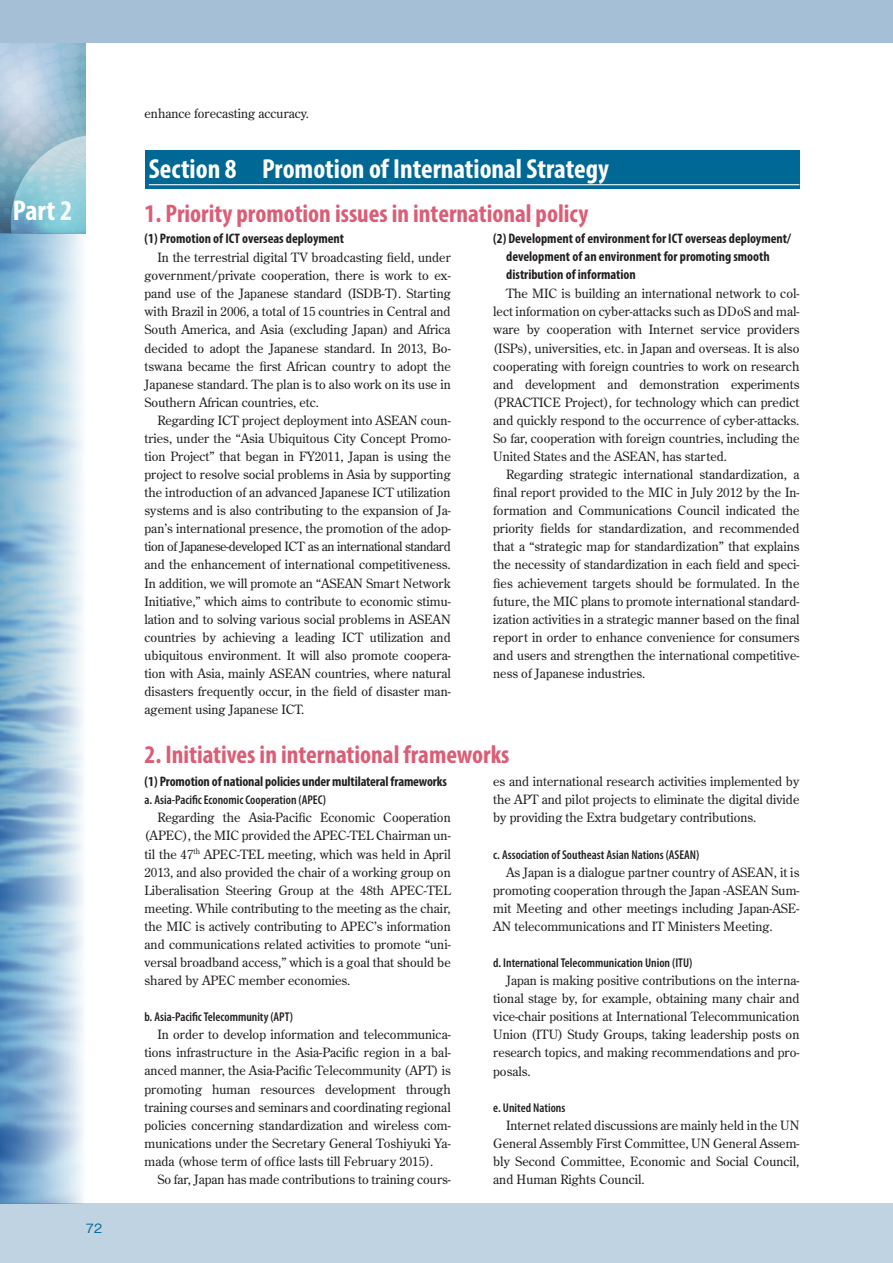
<style>
.page{position:relative;width:893px;height:1263px;background:#fff}
.page>*{position:absolute;margin:0;border:0;box-sizing:border-box;transform-origin:0 0}
.t1{font:700 condensed 28.65px "Myriad Pro";color:#fff}
.t2{font:700 condensed 27.6px "Myriad Pro";color:#fff}
.t3{font:700 condensed 25.5px "Myriad Pro";color:#db5d76}
.t4{font:700 condensed 13.8px/18.1px "Myriad Pro";color:#231f20}
.t5{font:12.75px/18.1px "Century Old Style Std";color:#231f20;text-align:justify}
.t6{font:600 condensed 12.75px "Myriad Pro";color:#231f20}
.t7{font:12.75px "Century Old Style Std";letter-spacing:-.03em;color:#231f20}
.t8{font:500 12.75px "Gothic BBB Pr 6";color:#006894}
</style>
<div class="page">
<div style="left:145px;top:150px;width:654px;height:39px;background:#006894"></div>
<hr style="left:149px;top:184px;width:650px;height:1px;background:#fff">
<svg style="left:0;top:43px;width:86px;height:191px;background:#9ec3d5"></svg>
<div style="left:0;top:1203px;width:893px;height:60px;background:#c0d3e3"></div>
<div style="left:0;top:0;width:893px;height:43px;background:#a4bfd6"></div>
<svg style="left:0;top:234px;width:83px;height:969px;background:#a2c5de"></svg>
<h1 class="t1" style="left:13px;top:193px;width:61px">Part 2</h1>
<p class="t8" style="left:86px;top:1218px;width:18px">72</p>
<p class="t5" style="left:145px;top:104px;width:166px">enhance forecasting accuracy.</p>
<p class="t2" style="left:149px;top:151px;width:462px">Section 8 Promotion of International Strategy</p>
<p class="t3" style="left:145px;top:197px;width:445px">1. Priority promotion issues in international policy</p>
<p class="t4" style="left:145px;top:229px;width:201px">(1) Promotion of ICT overseas deployment</p>
<p class="t5" style="left:157px;top:248px;width:295px">In the terrestrial digital TV broadcasting field, under</p>
<p class="t5" style="left:145px;top:266px;width:308px">government/private cooperation, there is work to ex-</p>
<p class="t5" style="left:145px;top:284px;width:308px">pand use of the Japanese standard (ISDB-T). Starting</p>
<p class="t5" style="left:145px;top:302px;width:308px">with Brazil in 2006, a total of 15 countries in Central and</p>
<p class="t5" style="left:145px;top:320px;width:308px">South America, and Asia (excluding Japan) and Africa</p>
<p class="t5" style="left:145px;top:339px;width:308px">decided to adopt the Japanese standard. In 2013, Bo-</p>
<p class="t5" style="left:145px;top:357px;width:308px">tswana became the first African country to adopt the</p>
<p class="t5" style="left:145px;top:375px;width:308px">Japanese standard. The plan is to also work on its use in</p>
<p class="t5" style="left:145px;top:393px;width:176px">Southern African countries, etc.</p>
<p class="t5" style="left:157px;top:411px;width:295px">Regarding ICT project deployment into ASEAN coun-</p>
<p class="t5" style="left:145px;top:429px;width:308px">tries, under the “Asia Ubiquitous City Concept Promo-</p>
<p class="t5" style="left:145px;top:447px;width:308px">tion Project” that began in FY2011, Japan is using the</p>
<p class="t5" style="left:145px;top:465px;width:308px">project to resolve social problems in Asia by supporting</p>
<p class="t5" style="left:145px;top:483px;width:308px">the introduction of an advanced Japanese ICT utilization</p>
<p class="t5" style="left:145px;top:501px;width:308px">systems and is also contributing to the expansion of Ja-</p>
<p class="t5" style="left:145px;top:519px;width:308px">pan’s international presence, the promotion of the adop-</p>
<p class="t7" style="left:145px;top:538px;width:308px">tion of Japanese-developed ICT as an international standard</p>
<p class="t5" style="left:145px;top:555px;width:308px">and the enhancement of international competitiveness.</p>
<p class="t5" style="left:145px;top:574px;width:308px">In addition, we will promote an “ASEAN Smart Network</p>
<p class="t5" style="left:145px;top:592px;width:308px">Initiative,” which aims to contribute to economic stimu-</p>
<p class="t5" style="left:145px;top:610px;width:308px">lation and to solving various social problems in ASEAN</p>
<p class="t5" style="left:145px;top:628px;width:308px">countries by achieving a leading ICT utilization and</p>
<p class="t5" style="left:145px;top:646px;width:308px">ubiquitous environment. It will also promote coopera-</p>
<p class="t5" style="left:145px;top:664px;width:308px">tion with Asia, mainly ASEAN countries, where natural</p>
<p class="t5" style="left:145px;top:682px;width:308px">disasters frequently occur, in the field of disaster man-</p>
<p class="t5" style="left:145px;top:700px;width:161px">agement using Japanese ICT.</p>
<p class="t4" style="left:506px;top:229px;width:286px;text-indent:-13px">(2) Development of environment for ICT overseas deployment/ development of an environment for promoting smooth distribution of information</p>
<p class="t5" style="left:506px;top:284px;width:295px">The MIC is building an international network to col-</p>
<p class="t5" style="left:493px;top:302px;width:308px">lect information on cyber-attacks such as DDoS and mal-</p>
<p class="t5" style="left:493px;top:320px;width:308px">ware by cooperation with Internet service providers</p>
<p class="t5" style="left:493px;top:339px;width:308px">(ISPs), universities, etc. in Japan and overseas. It is also</p>
<p class="t5" style="left:493px;top:357px;width:308px">cooperating with foreign countries to work on research</p>
<p class="t5" style="left:493px;top:375px;width:308px">and development and demonstration experiments</p>
<p class="t5" style="left:493px;top:393px;width:308px">(PRACTICE Project), for technology which can predict</p>
<p class="t5" style="left:493px;top:411px;width:308px">and quickly respond to the occurrence of cyber-attacks.</p>
<p class="t5" style="left:493px;top:429px;width:308px">So far, cooperation with foreign countries, including the</p>
<p class="t5" style="left:493px;top:447px;width:235px">United States and the ASEAN, has started.</p>
<p class="t5" style="left:506px;top:465px;width:295px">Regarding strategic international standardization, a</p>
<p class="t5" style="left:493px;top:483px;width:308px">final report provided to the MIC in July 2012 by the In-</p>
<p class="t5" style="left:493px;top:501px;width:308px">formation and Communications Council indicated the</p>
<p class="t5" style="left:493px;top:519px;width:308px">priority fields for standardization, and recommended</p>
<p class="t5" style="left:493px;top:537px;width:308px">that a “strategic map for standardization” that explains</p>
<p class="t5" style="left:493px;top:555px;width:308px">the necessity of standardization in each field and speci-</p>
<p class="t5" style="left:493px;top:574px;width:308px">fies achievement targets should be formulated. In the</p>
<p class="t5" style="left:493px;top:592px;width:308px">future, the MIC plans to promote international standard-</p>
<p class="t5" style="left:493px;top:610px;width:308px">ization activities in a strategic manner based on the final</p>
<p class="t5" style="left:493px;top:628px;width:308px">report in order to enhance convenience for consumers</p>
<p class="t5" style="left:493px;top:646px;width:308px">and users and strengthen the international competitive-</p>
<p class="t5" style="left:493px;top:664px;width:154px">ness of Japanese industries.</p>
<p class="t3" style="left:145px;top:738px;width:366px">2. Initiatives in international frameworks</p>
<p class="t4" style="left:145px;top:771px;width:304px">(1) Promotion of national policies under multilateral frameworks</p>
<p class="t6" style="left:145px;top:792px;width:183px">a. Asia-Pacific Economic Cooperation (APEC)</p>
<p class="t5" style="left:157px;top:808px;width:295px">Regarding the Asia-Pacific Economic Cooperation</p>
<p class="t5" style="left:145px;top:826px;width:308px">(APEC), the MIC provided the APEC-TEL Chairman un-</p>
<p class="t5" style="left:145px;top:845px;width:308px">til the 47<sup>th</sup> APEC-TEL meeting, which was held in April</p>
<p class="t5" style="left:145px;top:863px;width:308px">2013, and also provided the chair of a working group on</p>
<p class="t5" style="left:145px;top:881px;width:308px">Liberalisation Steering Group at the 48th APEC-TEL</p>
<p class="t5" style="left:145px;top:899px;width:308px">meeting. While contributing to the meeting as the chair,</p>
<p class="t5" style="left:145px;top:917px;width:308px">the MIC is actively contributing to APEC’s information</p>
<p class="t5" style="left:145px;top:935px;width:308px">and communications related activities to promote “uni-</p>
<p class="t5" style="left:145px;top:953px;width:308px">versal broadband access,” which is a goal that should be</p>
<p class="t5" style="left:145px;top:971px;width:207px">shared by APEC member economies.</p>
<p class="t6" style="left:145px;top:1009px;width:150px">b. Asia-Pacific Telecommunity (APT)</p>
<p class="t5" style="left:157px;top:1025px;width:295px">In order to develop information and telecommunica-</p>
<p class="t5" style="left:145px;top:1043px;width:308px">tions infrastructure in the Asia-Pacific region in a bal-</p>
<p class="t5" style="left:145px;top:1061px;width:308px">anced manner, the Asia-Pacific Telecommunity (APT) is</p>
<p class="t5" style="left:145px;top:1079px;width:308px">promoting human resources development through</p>
<p class="t5" style="left:145px;top:1098px;width:308px">training courses and seminars and coordinating regional</p>
<p class="t5" style="left:145px;top:1116px;width:308px">policies concerning standardization and wireless com-</p>
<p class="t5" style="left:145px;top:1134px;width:308px">munications under the Secretary General Toshiyuki Ya-</p>
<p class="t5" style="left:145px;top:1152px;width:290px">mada (whose term of office lasts till February 2015).</p>
<p class="t5" style="left:157px;top:1170px;width:295px">So far, Japan has made contributions to training cours-</p>
<p class="t5" style="left:493px;top:772px;width:308px">es and international research activities implemented by the APT and pilot projects to eliminate the digital divide by providing the Extra budgetary contributions.</p>
<p class="t6" style="left:493px;top:846px;width:208px">c. Association of Southeast Asian Nations (ASEAN)</p>
<p class="t5" style="left:506px;top:863px;width:295px">As Japan is a dialogue partner country of ASEAN, it is</p>
<p class="t5" style="left:493px;top:881px;width:308px">promoting cooperation through the Japan -ASEAN Sum-</p>
<p class="t5" style="left:493px;top:899px;width:308px">mit Meeting and other meetings including Japan-ASE-</p>
<p class="t5" style="left:493px;top:917px;width:281px">AN telecommunications and IT Ministers Meeting.</p>
<p class="t6" style="left:493px;top:955px;width:201px">d. International Telecommunication Union (ITU)</p>
<p class="t5" style="left:506px;top:971px;width:295px">Japan is making positive contributions on the interna-</p>
<p class="t5" style="left:493px;top:989px;width:308px">tional stage by, for example, obtaining many chair and</p>
<p class="t5" style="left:493px;top:1007px;width:308px">vice-chair positions at International Telecommunication</p>
<p class="t5" style="left:493px;top:1025px;width:308px">Union (ITU) Study Groups, taking leadership posts on</p>
<p class="t5" style="left:493px;top:1043px;width:308px">research topics, and making recommendations and pro-</p>
<p class="t5" style="left:493px;top:1061px;width:39px">posals.</p>
<p class="t6" style="left:493px;top:1099px;width:74px">e. United Nations</p>
<p class="t5" style="left:506px;top:1116px;width:295px">Internet related discussions are mainly held in the UN</p>
<p class="t5" style="left:493px;top:1134px;width:308px">General Assembly First Committee, UN General Assem-</p>
<p class="t5" style="left:493px;top:1152px;width:308px">bly Second Committee, Economic and Social Council,</p>
<p class="t5" style="left:493px;top:1170px;width:153px">and Human Rights Council.</p>
</div>
